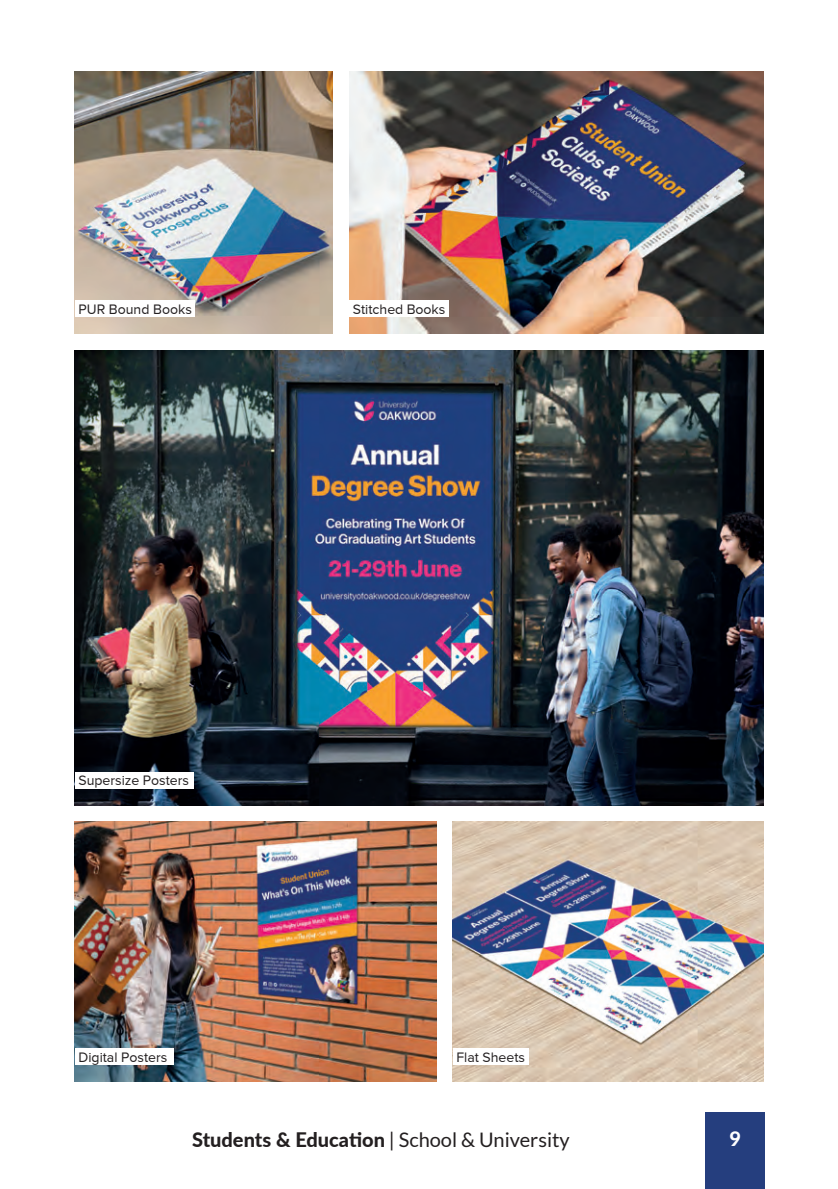
<style>
.page{position:relative;width:838px;height:1189px;background:#fff}
.page>*{position:absolute;margin:0;border:0;box-sizing:border-box;transform-origin:0 0}
.t1{font:800 20px "Lato";color:#231f20}
.t2{font:800 20px "Lato";color:#fff}
.t3{font:14.2px "Proxima Nova";color:#231f20}
.s1{font-weight:700}
.s2{font-weight:400}
</style>
<div class="page">
<img style="left:75px;top:350px;width:688px;height:455px">
<img style="left:453px;top:822px;width:310px;height:259px">
<img style="left:75px;top:71px;width:258px;height:263px">
<img style="left:75px;top:822px;width:361px;height:259px">
<img style="left:349px;top:71px;width:414px;height:263px">
<div style="left:75px;top:300px;width:120px;height:17px;background:#fff"></div>
<div style="left:349px;top:300px;width:100px;height:17px;background:#fff"></div>
<div style="left:75px;top:772px;width:119px;height:16px;background:#fff"></div>
<div style="left:75px;top:1048px;width:98px;height:17px;background:#fff"></div>
<div style="left:453px;top:1048px;width:75px;height:17px;background:#fff"></div>
<div style="left:705px;top:1112px;width:60px;height:76px;background:#253e7e"></div>
<p class="t3" style="left:79px;top:301px;width:115px">PUR Bound Books</p>
<p class="t3" style="left:353px;top:301px;width:94px">Stitched Books</p>
<p class="t3" style="left:79px;top:772px;width:112px">Supersize Posters</p>
<p class="t3" style="left:79px;top:1048px;width:90px">Digital Posters</p>
<p class="t3" style="left:456px;top:1048px;width:70px">Flat Sheets</p>
<p class="t3" style="left:273px;top:1126px;width:293px"><span class="s1">Students &amp; Education |</span> Schools &amp; Universities</p>
<h1 class="t1" style="left:192px;top:1124px;width:379px">Students &amp; Education <span class="s2">| School &amp; University</span></h1>
<h1 class="t2" style="left:729px;top:1123px;width:13px">9</h1>
</div>
